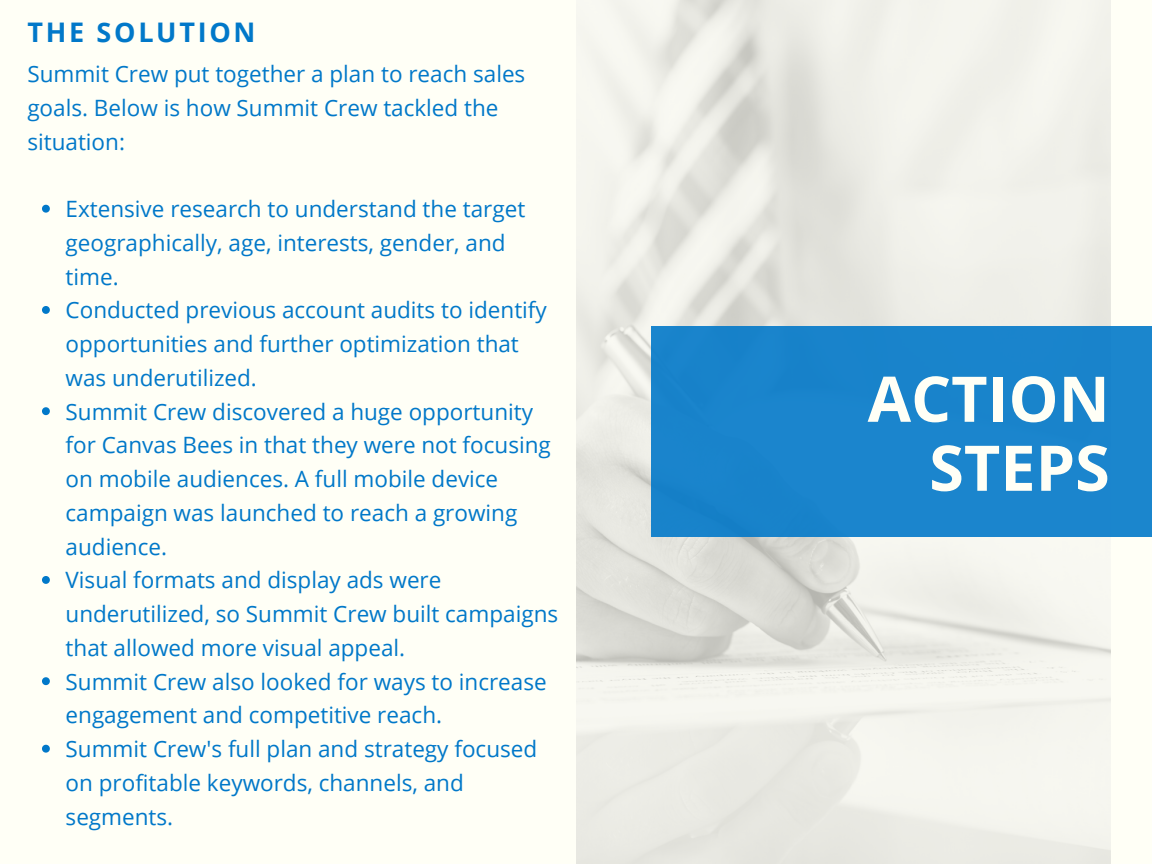
<style>
.page{position:relative;width:1152px;height:864px;background:#fffff6}
.page>*{position:absolute;margin:0;border:0;box-sizing:border-box;transform-origin:0 0}
.t1{font:700 63px/69px "Open Sans";color:#fffff6;text-align:right}
.t2{font:700 27px "Open Sans";letter-spacing:.1em;color:#0178c9}
.t3{font:22.5px/33.8px "Open Sans";color:#0178c9}
</style>
<div class="page">
<img style="left:577px;top:0;width:533px;height:864px">
<div style="left:652px;top:327px;width:500px;height:210px;background:#1a84cc"></div>
<svg style="left:42px;top:205px;width:8px;height:8px"></svg>
<svg style="left:42px;top:306px;width:8px;height:8px"></svg>
<svg style="left:42px;top:407px;width:8px;height:8px"></svg>
<svg style="left:42px;top:576px;width:8px;height:8px"></svg>
<svg style="left:42px;top:677px;width:8px;height:8px"></svg>
<svg style="left:42px;top:745px;width:8px;height:8px"></svg>
<p class="t2" style="left:27px;top:13px;width:230px">THE SOLUTION</p>
<p class="t3" style="left:27px;top:57px;width:500px">Summit Crew put together a plan to reach sales goals. Below is how Summit Crew tackled the situation:</p>
<p class="t3" style="left:66px;top:192px;width:494px">Extensive research to understand the target geographically, age, interests, gender, and time.<br>Conducted previous account audits to identify opportunities and further optimization that was underutilized.<br>Summit Crew discovered a huge opportunity for Canvas Bees in that they were not focusing on mobile audiences. A full mobile device campaign was launched to reach a growing audience.<br>Visual formats and display ads were underutilized, so Summit Crew built campaigns that allowed more visual appeal.<br>Summit Crew also looked for ways to increase engagement and competitive reach.<br>Summit Crew's full plan and strategy focused on profitable keywords, channels, and segments.</p>
<h1 class="t1" style="left:868px;top:363px;width:244px">ACTION<br>STEPS</h1>
</div>
